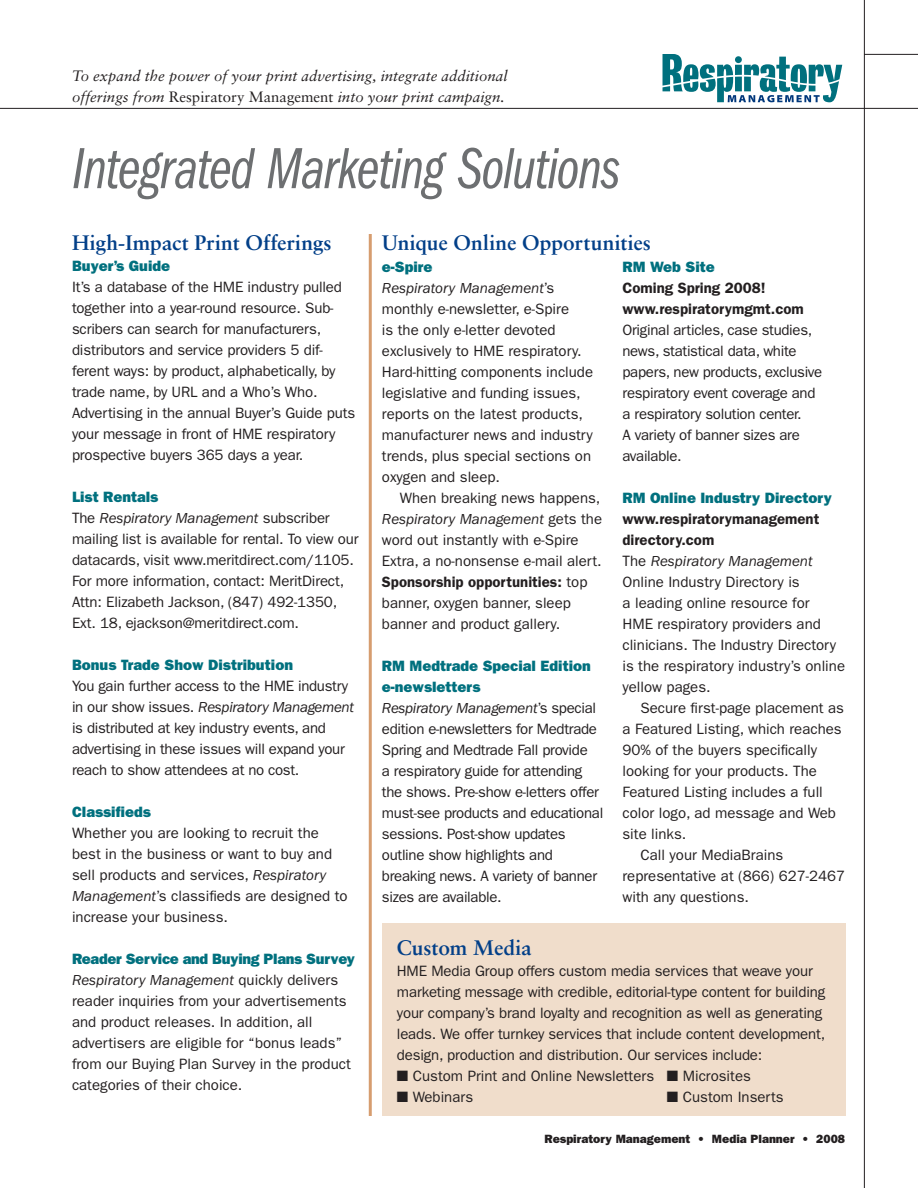
<style>
.page{position:relative;width:918px;height:1188px;background:#fff}
.page>*{position:absolute;margin:0;border:0;box-sizing:border-box;transform-origin:0 0}
.t1{font:60px "Franklin Gothic Book Cmpr Ital";letter-spacing:-.025em;color:#6d6f71}
.t2{font:700 21px "Sabon";letter-spacing:.005em;color:#023f88}
.t3{font:15px/21px "Franklin Gothic";letter-spacing:-.01em;color:#231f20}
.t4{font:italic 15px/21px "Sabon";color:#231f20}
.t5{font:800 15px "Franklin Gothic";color:#00707e}
.t6{font:600 15px/21px "Franklin Gothic";color:#231f20}
.t7{font:800 12px "Franklin Gothic";color:#231f20}
.s1{font-style:normal}
.s2{font-weight:800;color:#00707e}
.s3{font-style:italic}
.s4{font-weight:600}
</style>
<div class="page">
<svg style="left:663px;top:54px;width:179px;height:48px"></svg>
<div style="left:735px;top:56px;width:7px;height:7px;background:#00707e;border-radius:50%"></div>
<hr style="left:864px;top:0;width:1px;height:1188px;background:#231f20">
<hr style="left:0;top:108px;width:918px;height:1px;background:#231f20">
<hr style="left:864px;top:54px;width:54px;height:1px;background:#231f20">
<hr style="left:369px;top:234px;width:3px;height:882px;background:#d69d6f">
<div style="left:382px;top:924px;width:463px;height:192px;background:#f0ddcb"></div>
<p class="t4" style="left:72px;top:65px;width:437px">To expand the power of your print advertising, integrate additional offerings from <span class="s1">Respiratory Management</span> into your print campaign.</p>
<h1 class="t1" style="left:72px;top:136px;width:550px">Integrated Marketing Solutions</h1>
<h2 class="t2" style="left:72px;top:230px;width:261px">High-Impact Print Offerings</h2>
<p class="t5" style="left:72px;top:257px;width:100px">Buyer’s Guide</p>
<p class="t3" style="left:72px;top:277px;width:285px">It’s a database of the HME industry pulled together into a year-round resource. Sub&shy;scribers can search for manufacturers, distributors and service providers 5 dif&shy;ferent ways: by product, alphabetically, by trade name, by URL and a Who’s Who.<br>Advertising in the annual Buyer’s Guide puts your message in front of HME respiratory prospective buyers 365 days a year.</p>
<p class="t3" style="left:72px;top:487px;width:288px"><span class="s2">List Rentals<br></span>The <span class="s3">Respiratory Management</span> subscriber mailing list is available for rental. To view our datacards, visit www.meritdirect.com/1105.<br>For more information, contact: MeritDirect, Attn: Elizabeth Jackson, (847) 492-1350, Ext. 18, ejackson@meritdirect.com.</p>
<p class="t5" style="left:72px;top:656px;width:223px">Bonus Trade Show Distribution</p>
<p class="t3" style="left:72px;top:676px;width:284px">You gain further access to the HME industry in our show issues. <span class="s3">Respiratory Management </span>is distributed at key industry events, and advertising in these issues will expand your reach to show attendees at no cost.</p>
<p class="t5" style="left:72px;top:803px;width:80px">Classifieds</p>
<p class="t3" style="left:72px;top:823px;width:277px">Whether you are looking to recruit the best in the business or want to buy and sell products and services, <span class="s3">Respiratory Management</span>’s classifieds are designed to increase your business.</p>
<p class="t3" style="left:72px;top:949px;width:284px"><span class="s2">Reader Service and Buying Plans Survey </span><span class="s3">Respiratory Management</span> quickly delivers reader inquiries from your advertisements and product releases. I n addition, all advertisers are eligible for “bonus leads” from our Buying Plan Survey in the product categories of their choice.</p>
<h2 class="t2" style="left:382px;top:230px;width:271px">Unique Online Opportunities</h2>
<p class="t3" style="left:382px;top:256px;width:213px"><span class="s2">e-Spire<br></span><span class="s3">Respiratory Management</span>’s monthly e-newsletter, e-Spire<br>is the only e-letter devoted exclusively to HME respiratory.<br>Hard-hitting components include legislative and funding issues, reports on the latest products, manufacturer news and industry trends, plus special sections on oxygen and sleep.</p>
<p class="t3" style="left:382px;top:487px;width:222px;text-indent:18px">When breaking news happens,<br><span class="s3">Respiratory Management</span> gets the word out instantly with e-Spire<br>Extra, a no-nonsense e-mail alert.<br><span class="s4">Sponsorship opportunities:</span> top banner, oxygen banner, sleep banner and product gallery.</p>
<p class="t3" style="left:382px;top:655px;width:223px"><span class="s2">RM Medtrade Special Edition e-newsletters<br></span><span class="s3">Respiratory Management</span>’s special edition e-newsletters for Medtrade<br>Spring and Medtrade Fall provide<br>a respiratory guide for attending the shows. Pre-show e-letters offer must-see products and educational sessions. Post-show updates outline show highlights and breaking news. A variety of banner sizes are available.</p>
<p class="t5" style="left:622px;top:258px;width:94px">RM Web Site</p>
<p class="t6" style="left:622px;top:277px;width:183px">Coming Spring 2008! www.respiratorymgmt.com</p>
<p class="t3" style="left:622px;top:319px;width:201px">Original articles, case studies, news, statistical data, white papers, new products, exclusive respiratory event coverage and a respiratory solution center.<br>A variety of banner sizes are available.</p>
<p class="t5" style="left:622px;top:489px;width:211px">RM Online Industry Directory</p>
<p class="t3" style="left:622px;top:508px;width:224px"><span class="s4">www.respiratorymanagement directory.com<br></span>The <span class="s3">Respiratory Management<br></span>Online I ndustry Directory is<br>a leading online resource for<br>HME respiratory providers and clinicians. The I ndustry Directory is the respiratory industry’s online yellow pages.</p>
<p class="t3" style="left:640px;top:697px;width:205px">Secure first-page placement as</p>
<p class="t3" style="left:622px;top:718px;width:221px">a Featured Listing, which reaches</p>
<p class="t3" style="left:622px;top:739px;width:196px">90% of the buyers specifically</p>
<p class="t3" style="left:622px;top:760px;width:196px">looking for your products. The</p>
<p class="t3" style="left:622px;top:781px;width:202px">Featured Listing includes a full</p>
<p class="t3" style="left:622px;top:802px;width:215px">color logo, ad message and Web</p>
<p class="t3" style="left:622px;top:823px;width:65px">site links.</p>
<p class="t3" style="left:640px;top:844px;width:144px">Call your MediaBrains</p>
<p class="t3" style="left:622px;top:865px;width:224px">representative at (866) 627-2467</p>
<p class="t3" style="left:622px;top:886px;width:128px">with any questions.</p>
<h2 class="t2" style="left:397px;top:934px;width:136px">Custom Media</h2>
<p class="t3" style="left:397px;top:960px;width:430px">HME Media Group offers custom media services that weave your marketing message with credible, editorial-type content for building your company’s brand loyalty and recognition as well as generating leads. We offer turnkey services that include content development, design, production and distribution. Our services include:</p>
<p class="t3" style="left:397px;top:1065px;width:356px">■ Custom Print and Online Newsletters ■ Microsites</p>
<p class="t3" style="left:397px;top:1086px;width:78px">■ Webinars</p>
<p class="t3" style="left:667px;top:1086px;width:118px">■ Custom I nserts</p>
<p class="t7" style="left:545px;top:1132px;width:302px">Respiratory Management • Media Planner • 2008</p>
</div>
